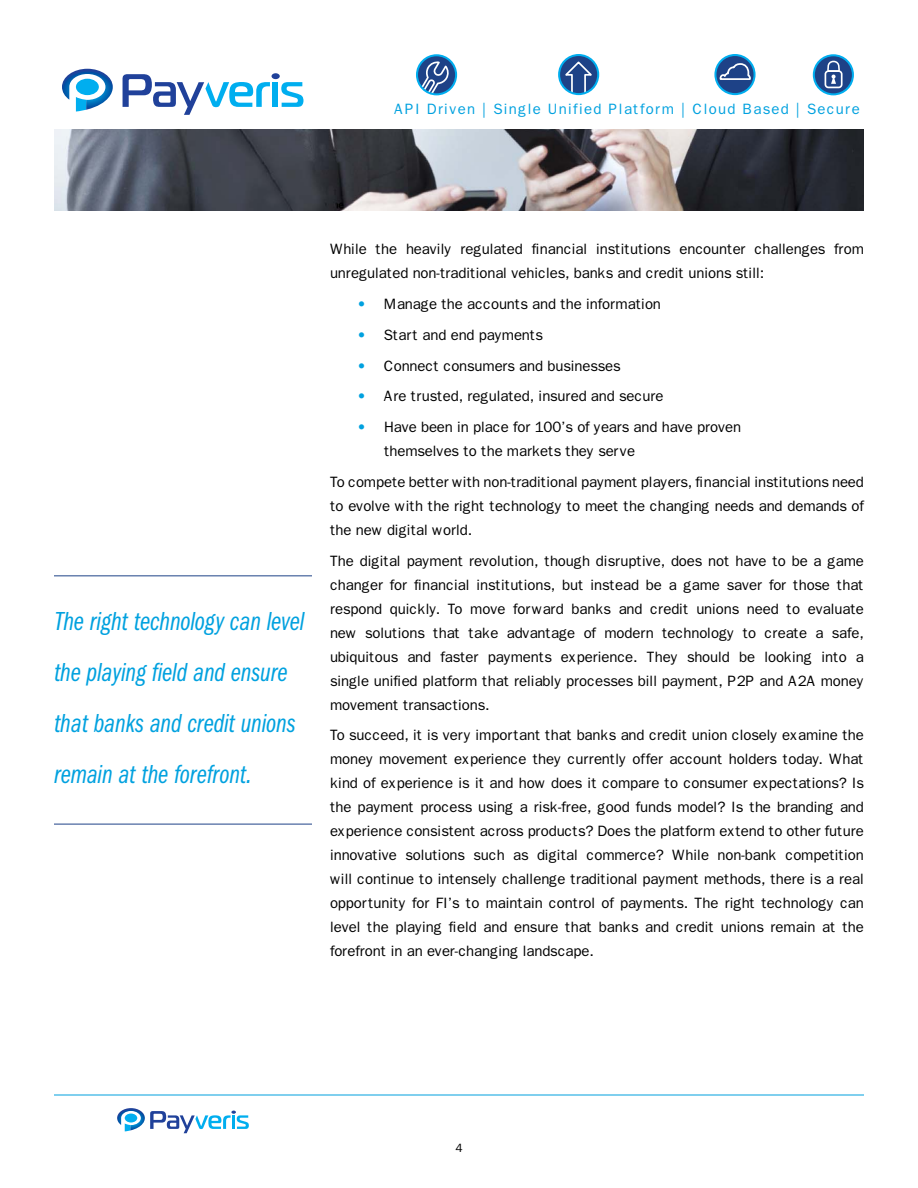
<style>
.page{position:relative;width:918px;height:1188px;background:#fff}
.page>*{position:absolute;margin:0;border:0;box-sizing:border-box;transform-origin:0 0}
.t1{font:27px/51px "Franklin Gothic Book Cmpr Ital";letter-spacing:-.005em;color:#00a1df}
.t2{font:15px/24px "Franklin Gothic";letter-spacing:-.01em;color:#000;text-align:justify}
.t3{font:15px "Franklin Gothic";letter-spacing:.08em;color:#00a1df}
.t4{font:12px "Franklin Gothic";color:#000}
.s1{color:#00a1df}
</style>
<div class="page">
<hr style="left:54px;top:1095px;width:810px;height:1px;background:#00a1df">
<svg style="left:117px;top:1108px;width:132px;height:25px"></svg>
<div style="left:273px;top:82px;width:5px;height:25px;background:#00aeef"></div>
<svg style="left:281px;top:82px;width:22px;height:25px"></svg>
<svg style="left:123px;top:74px;width:147px;height:41px"></svg>
<svg style="left:62px;top:69px;width:51px;height:43px"></svg>
<div style="left:272px;top:73px;width:8px;height:6px;background:#20419a;border-radius:50%"></div>
<svg style="left:417px;top:55px;width:39px;height:39px"></svg>
<svg style="left:417px;top:60px;width:32px;height:34px"></svg>
<div style="left:416px;top:54px;width:41px;height:41px;border:2px solid #00aeef;border-radius:50%"></div>
<svg style="left:559px;top:55px;width:39px;height:39px"></svg>
<svg style="left:562px;top:60px;width:31px;height:34px"></svg>
<div style="left:558px;top:54px;width:41px;height:41px;border:2px solid #00aeef;border-radius:50%"></div>
<svg style="left:715px;top:55px;width:40px;height:39px"></svg>
<svg style="left:719px;top:62px;width:33px;height:19px"></svg>
<div style="left:714px;top:54px;width:42px;height:41px;border:2px solid #00aeef;border-radius:50%"></div>
<svg style="left:814px;top:55px;width:39px;height:39px"></svg>
<div style="left:825px;top:70px;width:18px;height:18px;border:2px solid #fff;border-radius:3px"></div>
<svg style="left:826px;top:60px;width:16px;height:24px"></svg>
<div style="left:813px;top:54px;width:41px;height:41px;border:2px solid #00aeef;border-radius:50%"></div>
<img style="left:54px;top:130px;width:810px;height:81px">
<hr style="left:54px;top:575px;width:258px;height:1px;background:#1e4287">
<hr style="left:54px;top:824px;width:258px;height:1px;background:#1e4287">
<p class="t3" style="left:394px;top:104px;width:467px">API Driven | Single Unified Platform | Cloud Based | Secure</p>
<h1 class="t1" style="left:54px;top:598px;width:252px">The right technology can level the playing field and ensure that banks and credit unions remain at the forefront.</h1>
<p class="t2" style="left:330px;top:238px;width:536px">While the heavily regulated financial institutions encounter challenges from unregulated non-traditional vehicles, banks and credit unions still:</p>
<p class="t2" style="left:357px;top:293px;width:306px"><span class="s1">•</span> Manage the accounts and the information</p>
<p class="t2" style="left:357px;top:324px;width:187px"><span class="s1">•</span> Start and end payments</p>
<p class="t2" style="left:357px;top:355px;width:265px"><span class="s1">•</span> Connect consumers and businesses</p>
<p class="t2" style="left:357px;top:385px;width:308px"><span class="s1">•</span> Are trusted, regulated, insured and secure</p>
<p class="t2" style="left:384px;top:416px;width:359px;text-indent:-27px"><span class="s1">•</span> Have been in place for 100’s of years and have proven themselves to the markets they serve</p>
<p class="t2" style="left:330px;top:471px;width:536px">To compete better with non-traditional payment players, financial institutions need to evolve with the right technology to meet the changing needs and demands of the new digital world.</p>
<p class="t2" style="left:330px;top:550px;width:536px">The digital payment revolution, though disruptive, does not have to be a game changer for financial institutions, but instead be a game saver for those that respond quickly. To move forward banks and credit unions need to evaluate new solutions that take advantage of modern technology to create a safe, ubiquitous and faster payments experience. They should be looking into a single unified platform that reliably processes bill payment, P2P and A2A money movement transactions.</p>
<p class="t2" style="left:330px;top:724px;width:536px">To succeed, it is very important that banks and credit union closely examine the money movement experience they currently offer account holders today. What kind of experience is it and how does it compare to consumer expectations? Is the payment process using a risk-free, good funds model? Is the branding and experience consistent across products? Does the platform extend to other future innovative solutions such as digital commerce? While non-bank competition will continue to intensely challenge traditional payment methods, there is a real opportunity for FI’s to maintain control of payments. The right technology can level the playing field and ensure that banks and credit unions remain at the forefront in an ever-changing landscape.</p>
<p class="t4" style="left:455px;top:1144px;width:9px">4</p>
</div>
